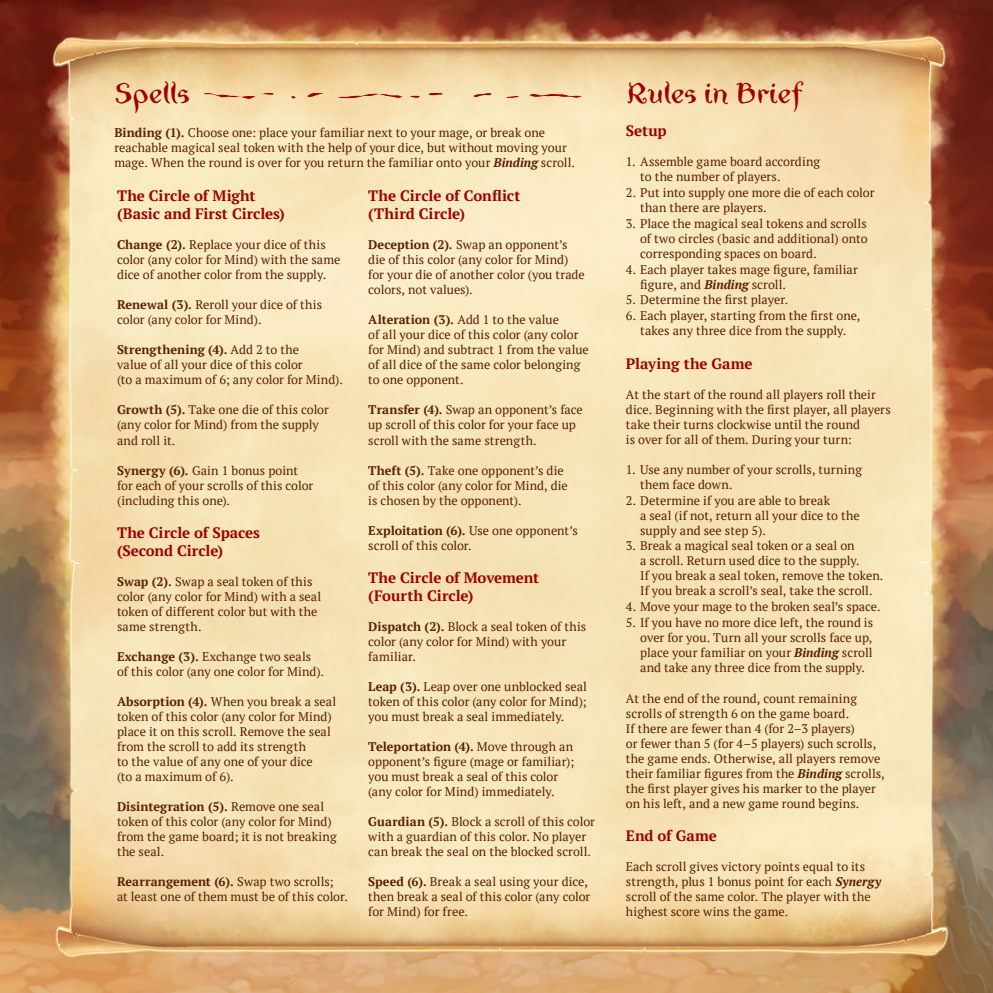
<style>
.page{position:relative;width:993px;height:993px;background:#fff}
.page>*{position:absolute;margin:0;border:0;box-sizing:border-box;transform-origin:0 0}
.t1{font:27.5px "Zwoelf";letter-spacing:-.01em;color:#9b0100}
.t2{font:700 15px/18px "PT Serif";letter-spacing:-.005em;color:#9b0100}
.t3{font:12.5px/15px "PT Serif";color:#591f06}
.s1{font-weight:700}
.s2{font-weight:700;font-style:italic}
</style>
<div class="page">
<img style="left:0;top:0;width:992px;height:992px">
<img style="left:203px;top:94px;width:383px;height:5px">
<h1 class="t1" style="left:114px;top:75px;width:77px">Spells</h1>
<h1 class="t1" style="left:625px;top:75px;width:177px">Rules in Brief</h1>
<p class="t3" style="left:114px;top:125px;width:462px"><span class="s1">Binding (1).</span> Choose one: place your familiar next to your mage, or break one reachable magical seal token with the help of your dice, but without moving your mage. When the round is over for you return the familiar onto your <span class="s2">Binding</span> scroll.</p>
<p class="t2" style="left:625px;top:122px;width:42px">Setup</p>
<p class="t3" style="left:640px;top:154px;width:181px;text-indent:-14px">1. Assemble game board according to the number of players.</p>
<p class="t3" style="left:640px;top:185px;width:236px;text-indent:-14px">2. Put into supply one more die of each color than there are players.</p>
<p class="t3" style="left:640px;top:216px;width:229px;text-align:justify;text-indent:-14px">3. Place the magical seal tokens and scrolls of two circles (basic and additional) onto corresponding spaces on board.</p>
<p class="t3" style="left:640px;top:261px;width:219px;text-indent:-14px">4. Each player takes mage figure, familiar figure, and <span class="s2">Binding</span> scroll.</p>
<p class="t3" style="left:625px;top:292px;width:164px">5. Determine the first player.</p>
<p class="t3" style="left:625px;top:308px;width:236px;text-align:center">6. Each player, starting from the first one, takes any three dice from the supply.</p>
<p class="t2" style="left:625px;top:354px;width:128px">Playing the Game</p>
<p class="t3" style="left:625px;top:386px;width:266px">At the start of the round all players roll their dice. Beginning with the first player, all players take their turns clockwise until the round<br>is over for all of them. During your turn:</p>
<p class="t3" style="left:640px;top:461px;width:223px;text-indent:-14px">1. Use any number of your scrolls, turning them face down.</p>
<p class="t3" style="left:640px;top:492px;width:221px;text-indent:-14px">2. Determine if you are able to break<br>a seal (if not, return all your dice to the supply and see step 5).</p>
<p class="t3" style="left:640px;top:538px;width:245px;text-indent:-14px">3. Break a magical seal token or a seal on<br>a scroll. Return used dice to the supply.<br>If you break a seal token, remove the token.<br>If you break a scroll’s seal, take the scroll.</p>
<p class="t3" style="left:625px;top:599px;width:256px">4. Move your mage to the broken seal’s space.</p>
<p class="t3" style="left:640px;top:614px;width:234px;text-align:justify;text-indent:-14px">5. If you have no more dice left, the round is over for you. Turn all your scrolls face up, place your familiar on your <span class="s2">Binding</span> scroll and take any three dice from the supply.</p>
<p class="t3" style="left:625px;top:690px;width:260px">At the end of the round, count remaining scrolls of strength 6 on the game board.<br>If there are fewer than 4 (for 2–3 players)<br>or fewer than 5 (for 4–5 players) such scrolls, the game ends. Otherwise, all players remove their familiar figures from the <span class="s2">Binding</span> scrolls, the first player gives his marker to the player on his left, and a new game round begins.</p>
<p class="t2" style="left:625px;top:826px;width:92px">End of Game</p>
<p class="t3" style="left:625px;top:858px;width:257px">Each scroll gives victory points equal to its strength, plus 1 bonus point for each <span class="s2">Synergy </span>scroll of the same color. The player with the highest score wins the game.</p>
<p class="t2" style="left:117px;top:187px;width:169px">The Circle of Might (Basic and First Circles)</p>
<p class="t3" style="left:117px;top:237px;width:225px"><span class="s1">Change (2).</span> Replace your dice of this color (any color for Mind) with the same dice of another color from the supply.</p>
<p class="t3" style="left:117px;top:297px;width:206px"><span class="s1">Renewal (3).</span> Reroll your dice of this color (any color for Mind).</p>
<p class="t3" style="left:117px;top:342px;width:227px"><span class="s1">Strengthening (4).</span> Add 2 to the<br>value of all your dice of this color<br>(to a maximum of 6; any color for Mind).</p>
<p class="t3" style="left:117px;top:402px;width:213px"><span class="s1">Growth (5).</span> Take one die of this color (any color for Mind) from the supply and roll it.</p>
<p class="t3" style="left:117px;top:462px;width:198px"><span class="s1">Synergy (6).</span> Gain 1 bonus point for each of your scrolls of this color (including this one).</p>
<p class="t2" style="left:117px;top:523px;width:144px">The Circle of Spaces (Second Circle)</p>
<p class="t3" style="left:117px;top:573px;width:206px"><span class="s1">Swap (2).</span> Swap a seal token of this color (any color for Mind) with a seal token of different color but with the same strength.</p>
<p class="t3" style="left:117px;top:648px;width:208px"><span class="s1">Exchange (3).</span> Exchange two seals of this color (any one color for Mind).</p>
<p class="t3" style="left:117px;top:693px;width:220px"><span class="s1">Absorption (4).</span> When you break a seal token of this color (any color for Mind) place it on this scroll. Remove the seal from the scroll to add its strength<br>to the value of any one of your dice<br>(to a maximum of 6).</p>
<p class="t3" style="left:117px;top:798px;width:221px"><span class="s1">Disintegration (5).</span> Remove one seal token of this color (any color for Mind) from the game board; it is not breaking the seal.</p>
<p class="t3" style="left:117px;top:873px;width:232px"><span class="s1">Rearrangement (6).</span> Swap two scrolls;<br>at least one of them must be of this color.</p>
<p class="t2" style="left:368px;top:187px;width:153px">The Circle of Conflict (Third Circle)</p>
<p class="t3" style="left:368px;top:237px;width:218px"><span class="s1">Deception (2).</span> Swap an opponent’s die of this color (any color for Mind) for your die of another color (you trade colors, not values).</p>
<p class="t3" style="left:368px;top:312px;width:222px"><span class="s1">Alteration (3).</span> Add 1 to the value<br>of all your dice of this color (any color for Mind) and subtract 1 from the value of all dice of the same color belonging to one opponent.</p>
<p class="t3" style="left:368px;top:402px;width:216px"><span class="s1">Transfer (4).</span> Swap an opponent’s face up scroll of this color for your face up scroll with the same strength.</p>
<p class="t3" style="left:368px;top:462px;width:201px"><span class="s1">Theft (5).</span> Take one opponent’s die of this color (any color for Mind, die is chosen by the opponent).</p>
<p class="t3" style="left:368px;top:522px;width:211px"><span class="s1">Exploitation (6).</span> Use one opponent’s scroll of this color.</p>
<p class="t2" style="left:368px;top:568px;width:172px">The Circle of Movement (Fourth Circle)</p>
<p class="t3" style="left:368px;top:618px;width:219px"><span class="s1">Dispatch (2).</span> Block a seal token of this color (any color for Mind) with your familiar.</p>
<p class="t3" style="left:368px;top:678px;width:220px;text-align:justify"><span class="s1">Leap (3).</span> Leap over one unblocked seal token of this color (any color for Mind); you must break a seal immediately.</p>
<p class="t3" style="left:368px;top:738px;width:207px"><span class="s1">Teleportation (4).</span> Move through an opponent’s figure (mage or familiar); you must break a seal of this color (any color for Mind) immediately.</p>
<p class="t3" style="left:368px;top:813px;width:228px"><span class="s1">Guardian (5).</span> Block a scroll of this color with a guardian of this color. No player can break the seal on the blocked scroll.</p>
<p class="t3" style="left:368px;top:873px;width:224px"><span class="s1">Speed (6).</span> Break a seal using your dice, then break a seal of this color (any color for Mind) for free.</p>
</div>
